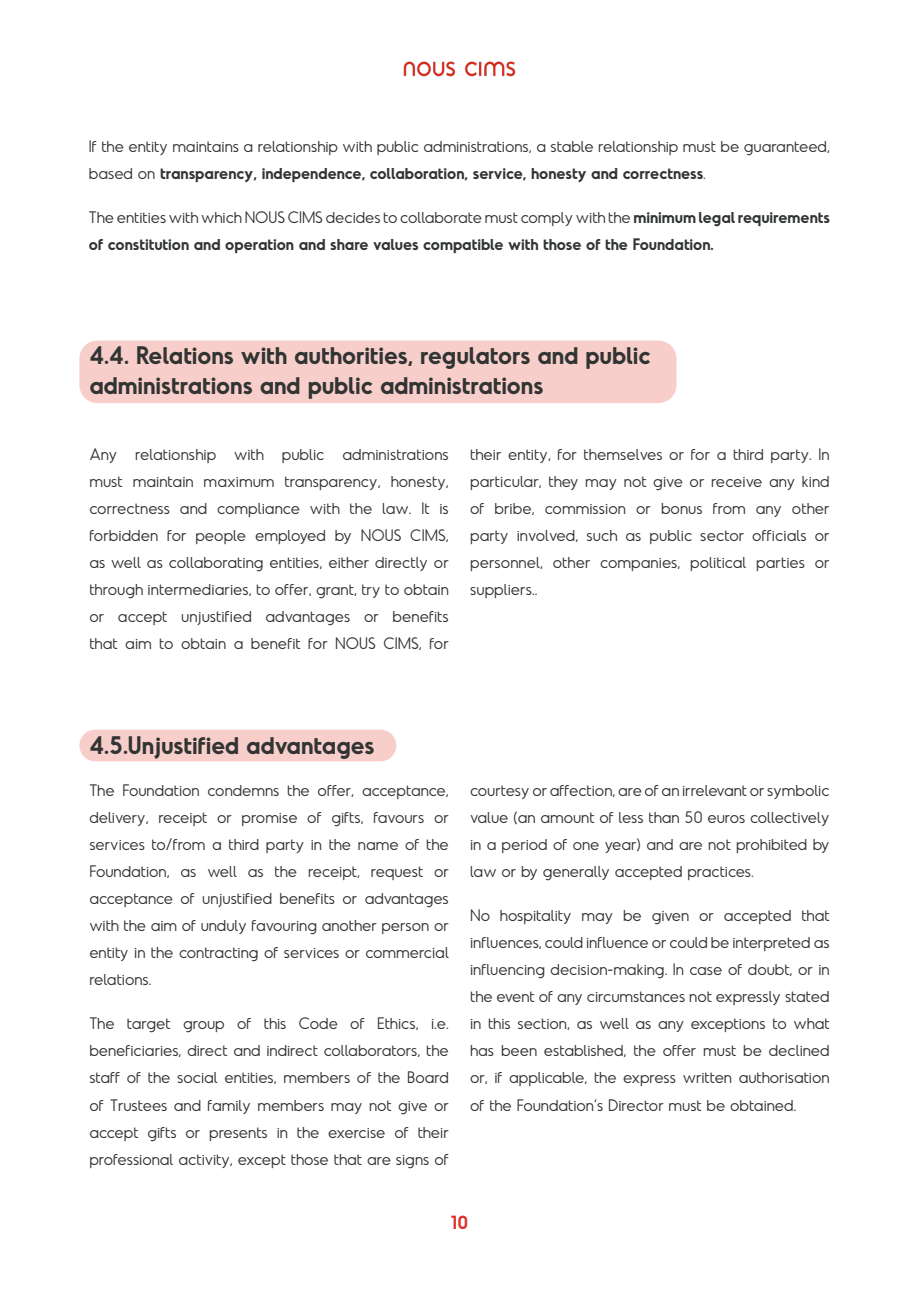
<style>
.page{position:relative;width:919px;height:1289px;background:#fff}
.page>*{position:absolute;margin:0;border:0;box-sizing:border-box;transform-origin:0 0}
.t1{font:600 24px "Odudo";color:#303432}
.t2{font:600 18px "Odudo";color:#de3029}
.texto_general{font:300 15.75px/27px "Odudo";color:#303432;text-align:justify}
.texto_general-2{font:600 15.75px/27px "Odudo";color:#303432}
.s1{font-weight:600}
.s2{font-weight:300}
</style>
<div class="page">
<img style="left:404px;top:61px;width:111px;height:16px">
<div style="left:79px;top:729px;width:317px;height:32px;background:#f8ceca;border-radius:16px"></div>
<div style="left:79px;top:340px;width:597px;height:63px;background:#f8ceca;border-radius:18px"></div>
<p class="texto_general" style="left:89px;top:133px;width:742px">If the entity maintains a relationship with public administrations, a stable relationship must be guaranteed, based on <span class="s1">transparency, independence, collaboration, service, honesty and correctness</span>.</p>
<p class="texto_general-2" style="left:89px;top:203px;width:742px"><span class="s2">The entities with which NOUS CIMS decides to collaborate must comply with the</span> minimum legal requirements of constitution and operation and share values compatible with those of the Foundation.</p>
<p class="t1" style="left:89px;top:340px;width:563px">4.4. Relations with authorities, regulators and public</p>
<p class="t1" style="left:89px;top:370px;width:455px">administrations and public administrations</p>
<p class="texto_general" style="left:89px;top:441px;width:361px">Any relationship with public administrations must maintain maximum transparency, honesty, correctness and compliance with the law. It is forbidden for people employed by NOUS CIMS, as well as collaborating entities, either directly or through intermediaries, to offer, grant, try to obtain or accept unjustified advantages or benefits that aim to obtain a benefit for NOUS CIMS, for</p>
<p class="texto_general" style="left:470px;top:441px;width:361px">their entity, for themselves or for a third party. In particular, they may not give or receive any kind of bribe, commission or bonus from any other party involved, such as public sector officials or personnel, other companies, political parties or suppliers..</p>
<p class="t1" style="left:89px;top:729px;width:286px">4.5.Unjustified advantages</p>
<p class="texto_general" style="left:89px;top:777px;width:361px">The Foundation condemns the offer, acceptance, delivery, receipt or promise of gifts, favours or services to/from a third party in the name of the Foundation, as well as the receipt, request or acceptance of unjustified benefits or advantages with the aim of unduly favouring another person or entity in the contracting of services or commercial relations.</p>
<p class="texto_general" style="left:89px;top:1010px;width:361px">The target group of this Code of Ethics, i.e. beneficiaries, direct and indirect collaborators, the staff of the social entities, members of the Board of Trustees and family members may not give or accept gifts or presents in the exercise of their professional activity, except those that are signs of</p>
<p class="texto_general" style="left:470px;top:777px;width:361px">courtesy or affection, are of an irrelevant or symbolic value (an amount of less than 50 euros collectively in a period of one year) and are not prohibited by law or by generally accepted practices.</p>
<p class="texto_general" style="left:470px;top:902px;width:361px">No hospitality may be given or accepted that influences, could influence or could be interpreted as influencing decision-making. In case of doubt, or in the event of any circumstances not expressly stated in this section, as well as any exceptions to what has been established, the offer must be declined or, if applicable, the express written authorisation of the Foundation’s Director must be obtained.</p>
<p class="t2" style="left:451px;top:1210px;width:19px">10</p>
</div>
